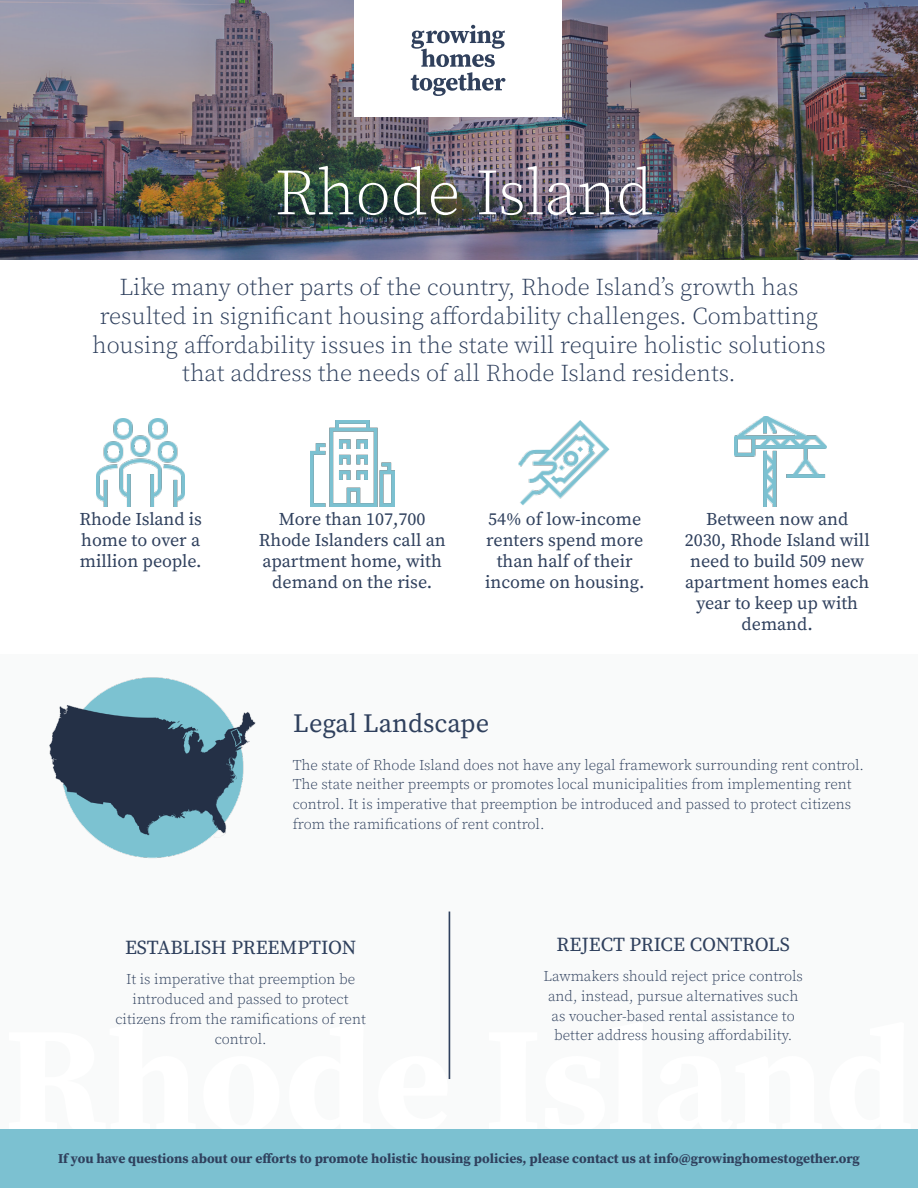
<style>
.page{position:relative;width:918px;height:1188px;background:#fff}
.page>*{position:absolute;margin:0;border:0;box-sizing:border-box;transform-origin:0 0}
.Intro_Lead{font:300 64.8px "Source Serif Pro";color:#fff}
.Intro_Lead-2{font:26.4px "Source Serif Pro";color:#2f405d}
.Intro_Lead-3{font:300 24px/28.8px "Source Serif Pro";color:#2f405d;text-align:center}
.Intro_Lead-4{font:19.8px "Source Serif Pro";color:#2f405d}
.text{font:18px/21px "Source Serif Pro";color:#2f405d;text-align:center}
.text-2{font:300 14.85px/19.8px "Source Serif Pro";color:#2f405d;text-align:center}
.text-3{font:700 13.5px "Source Serif Pro";color:#2f405d}
</style>
<div class="page">
<div style="left:0;top:654px;width:918px;height:476px;background:#f9fafa"></div>
<img style="left:0;top:0;width:918px;height:259px">
<div style="left:0;top:1130px;width:918px;height:58px;background:#7cc1d1"></div>
<div style="left:355px;top:0;width:207px;height:116px;background:#fff"></div>
<svg style="left:411px;top:25px;width:94px;height:71px"></svg>
<img style="left:97px;top:418px;width:88px;height:89px">
<img style="left:310px;top:420px;width:84px;height:87px">
<img style="left:519px;top:420px;width:91px;height:85px">
<img style="left:734px;top:417px;width:92px;height:90px">
<img style="left:49px;top:677px;width:207px;height:181px">
<hr style="left:449px;top:912px;width:1px;height:167px;background:#2f405d">
<p class="Intro_Lead" style="left:274px;top:151px;width:380px">Rhode Island</p>
<p class="Intro_Lead-3" style="left:92px;top:273px;width:735px">Like many other parts of the country, Rhode Island’s growth has resulted in significant housing affordability challenges. Combatting housing affordability issues in the state will require holistic solutions that address the needs of all Rhode Island residents.</p>
<p class="text" style="left:79px;top:510px;width:124px">Rhode Island is</p>
<p class="text" style="left:81px;top:531px;width:120px">home to over a</p>
<p class="text" style="left:80px;top:552px;width:123px">million people.</p>
<p class="text" style="left:259px;top:510px;width:188px">More than 107,700<br>Rhode Islanders call an apartment home, with demand on the rise.</p>
<p class="text" style="left:485px;top:510px;width:161px">54% of low-income renters spend more than half of their income on housing.</p>
<p class="text" style="left:685px;top:510px;width:186px">Between now and<br>2030, Rhode Island will need to build 509 new apartment homes each year to keep up with demand.</p>
<p class="Intro_Lead-2" style="left:293px;top:707px;width:197px">Legal Landscape</p>
<p class="text-2" style="left:293px;top:755px;width:573px;text-align:left">The state of Rhode Island does not have any legal framework surrounding rent control.<br>The state neither preempts or promotes local municipalities from implementing rent control. It is imperative that preemption be introduced and passed to protect citizens from the ramifications of rent control.</p>
<p class="Intro_Lead-4" style="left:125px;top:935px;width:233px">ESTABLISH PREEMPTION</p>
<p class="Intro_Lead-4" style="left:557px;top:933px;width:235px">REJECT PRICE CONTROLS</p>
<p class="text-2" style="left:115px;top:970px;width:252px">It is imperative that preemption be introduced and passed to protect citizens from the ramifications of rent control.</p>
<p class="text-2" style="left:544px;top:966px;width:261px">Lawmakers should reject price controls and, instead, pursue alternatives such as voucher-based rental assistance to better address housing affordability.</p>
<p class="text-3" style="left:58px;top:1149px;width:803px">If you have questions about our efforts to promote holistic housing policies, please contact us at info@growinghomestogether.org</p>
</div>
